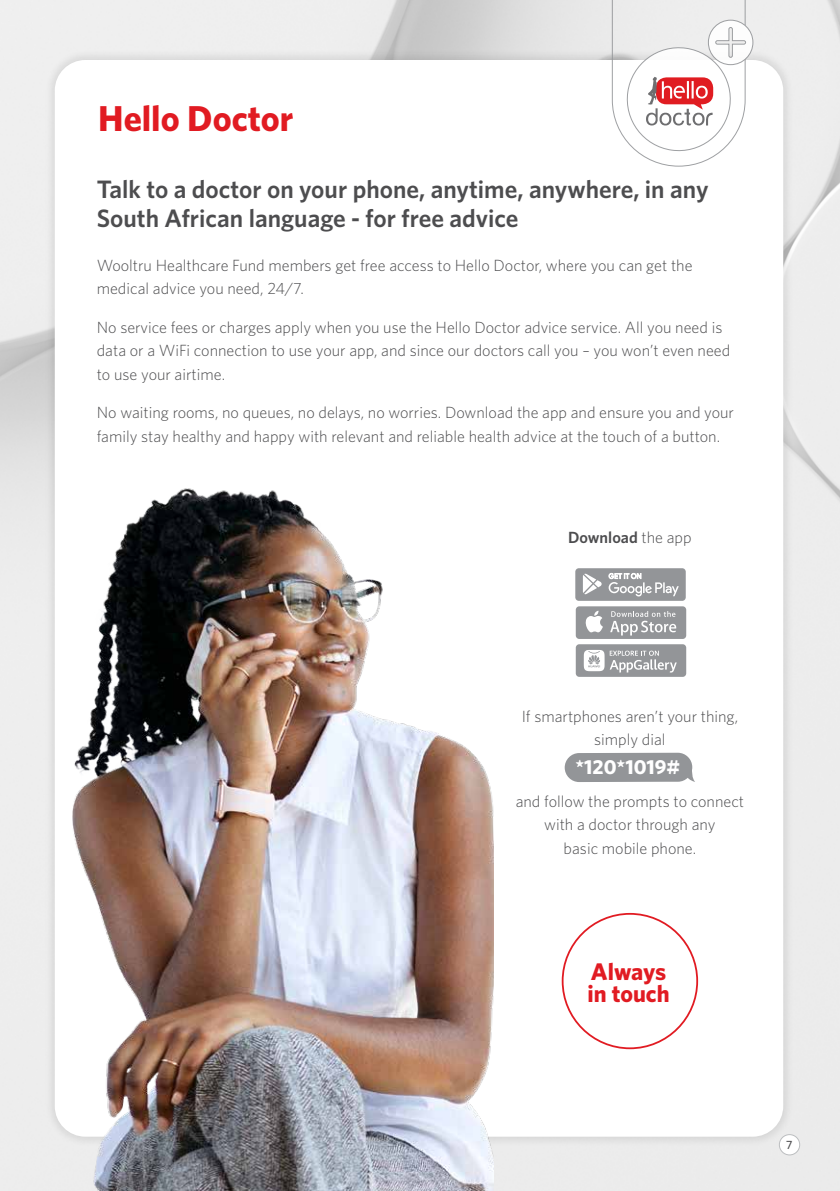
<style>
.page{position:relative;width:840px;height:1191px;background:#fff}
.page>*{position:absolute;margin:0;border:0;box-sizing:border-box;transform-origin:0 0}
.t1{font:700 36px "Whitney";color:#e11b22}
.t2{font:600 25.2px/28.8px "Whitney";color:#4d4d4f}
.t3{font:700 24px/22px "Whitney";color:#e11b22}
.t4{font:700 20.2px "Whitney";color:#fff}
.t5{font:300 16.2px/23.4px "Whitney";color:#4d4d4f}
.t6{font:600 16.2px "Whitney";color:#4d4d4f}
.t7{font:500 12px "Whitney";color:#4d4d4f}
.s1{font-weight:300}
</style>
<div class="page">
<img style="left:0;top:0;width:839px;height:1191px">
<div style="left:44px;top:49px;width:750px;height:1098px;background:#000;opacity:.1"></div>
<div style="left:55px;top:60px;width:727px;height:1076px;background:#fff;border-radius:31px"></div>
<div style="left:575px;top:568px;width:110px;height:33px;background:#939598;border-radius:4px"></div>
<svg style="left:608px;top:573px;width:70px;height:23px"></svg>
<div style="left:575px;top:606px;width:110px;height:33px;background:#939598;border-radius:4px"></div>
<svg style="left:585px;top:610px;width:17px;height:22px"></svg>
<svg style="left:610px;top:611px;width:65px;height:24px"></svg>
<div style="left:575px;top:644px;width:110px;height:33px;background:#939598;border-radius:4px"></div>
<svg style="left:583px;top:573px;width:18px;height:21px"></svg>
<svg style="left:583px;top:650px;width:93px;height:23px"></svg>
<div style="left:564px;top:752px;width:128px;height:30px;background:#939598;border-radius:14px"></div>
<svg style="left:683px;top:768px;width:11px;height:14px"></svg>
<svg style="left:611px;top:0;width:142px;height:167px"></svg>
<img style="left:0;top:482px;width:493px;height:709px">
<div style="left:779px;top:1134px;width:20px;height:21px;background:#fff;border-radius:50%"></div>
<div style="left:778px;top:1134px;width:21px;height:21px;border:1px solid #bcbec0;border-radius:50%"></div>
<h1 class="t1" style="left:98px;top:95px;width:197px">Hello Doctor</h1>
<h2 class="t2" style="left:97px;top:174px;width:613px">Talk to a doctor on your phone, anytime, anywhere, in any<br>South African language - for free advice</h2>
<p class="t5" style="left:97px;top:253px;width:597px">Wooltru Healthcare Fund members get free access to Hello Doctor, where you can get the medical advice you need, 24/7.</p>
<p class="t5" style="left:97px;top:315px;width:634px">No service fees or charges apply when you use the Hello Doctor advice service. All you need is data or a WiFi connection to use your app, and since our doctors call you – you won’t even need to use your airtime.</p>
<p class="t5" style="left:97px;top:400px;width:638px">No waiting rooms, no queues, no delays, no worries. Download the app and ensure you and your family stay healthy and happy with relevant and reliable health advice at the touch of a button.</p>
<p class="t6" style="left:568px;top:527px;width:125px">Download <span class="s1">the app</span></p>
<p class="t5" style="left:521px;top:703px;width:218px;text-align:center">If smartphones aren’t your thing, simply dial</p>
<p class="t4" style="left:575px;top:753px;width:106px">*120*1019#</p>
<p class="t5" style="left:515px;top:789px;width:230px;text-align:center">and follow the prompts to connect with a doctor through any<br>basic mobile phone.</p>
<h3 class="t3" style="left:587px;top:959px;width:84px">Always in touch</h3>
<p class="t7" style="left:785px;top:1137px;width:8px">7</p>
</div>
